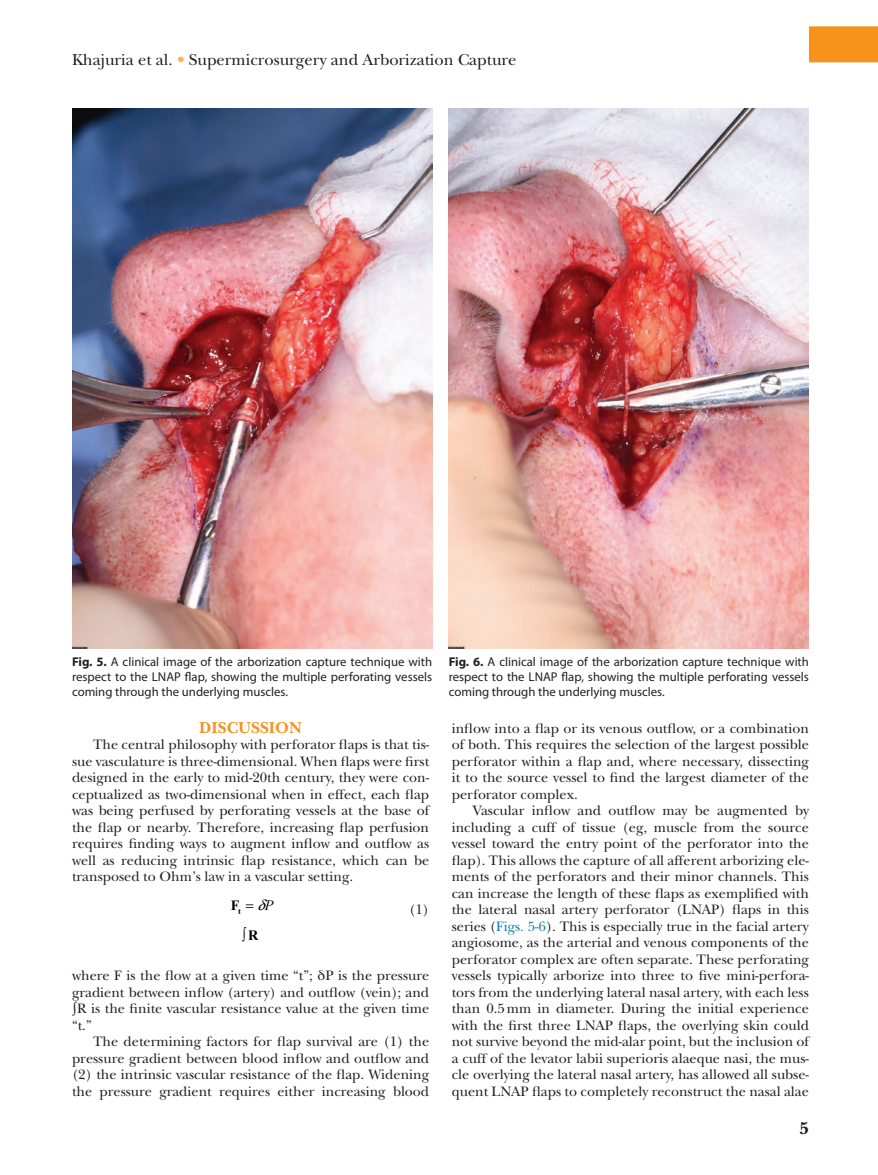
<style>
.page{position:relative;width:878px;height:1175px;background:#fff}
.page>*{position:absolute;margin:0;border:0;box-sizing:border-box;transform-origin:0 0}
.t1{font:700 18px "New Baskerville Std";color:#231f20}
.t2{font:16.5px "New Baskerville Std";color:#231f20}
.t3{font:700 16.5px "New Baskerville Std";color:#f7931d}
.t4{font:14.25px/16.5px "New Baskerville Std";color:#231f20;text-align:justify}
.t5{font:700 14.25px "Times New Roman";color:#000}
.t6{font:italic 14.25px "Times New Roman";color:#000}
.t7{font:12.75px/15px "Myriad Pro";color:#231f20;text-align:justify}
.s1{color:#fab05f}
.s2{font-weight:700}
.s3{font-family:"Gandhari Unicode"}
.s4{color:#0f7eac}
</style>
<div class="page">
<div style="left:808px;top:26px;width:70px;height:36px;background:#f7931d"></div>
<img style="left:72px;top:108px;width:360px;height:540px">
<img style="left:448px;top:108px;width:360px;height:540px">
<p class="t2" style="left:72px;top:50px;width:446px">Khajuria et al. <span class="s1">•</span> Supermicrosurgery and Arborization Capture</p>
<p class="t7" style="left:72px;top:654px;width:362px"><span class="s2">Fig. 5.</span> A clinical image of the arborization capture technique with respect to the LNAP flap, showing the multiple perforating vessels coming through the underlying muscles.</p>
<p class="t7" style="left:448px;top:654px;width:362px"><span class="s2">Fig. 6.</span> A clinical image of the arborization capture technique with respect to the LNAP flap, showing the multiple perforating vessels coming through the underlying muscles.</p>
<p class="t3" style="left:199px;top:718px;width:104px">DISCUSSION</p>
<p class="t4" style="left:72px;top:736px;width:359px;text-indent:21px">The central philosophy with perforator flaps is that tis&shy;sue vasculature is three-dimensional. When flaps were first designed in the early to mid-20th century, they were con&shy;ceptualized as two-dimensional when in effect, each flap was being perfused by perforating vessels at the base of the flap or nearby. Therefore, increasing flap perfusion requires finding ways to augment inflow and outflow as well as reducing intrinsic flap resistance, which can be transposed to Ohm’s law in a vascular setting.</p>
<p class="t5" style="left:231px;top:894px;width:12px">F<sub>t</sub></p>
<p class="t6" style="left:265px;top:895px;width:10px">P</p>
<p class="t4" style="left:409px;top:901px;width:21px">(1)</p>
<p class="t5" style="left:242px;top:924px;width:18px">∫R</p>
<p class="t4" style="left:72px;top:967px;width:359px">where F is the flow at a given time “t”; <span class="s3">δ</span>P is the pressure gradient between inflow (artery) and outflow (vein); and ∫R is the finite vascular resistance value at the given time “t.”</p>
<p class="t4" style="left:72px;top:1033px;width:359px;text-indent:21px">The determining factors for flap survival are (1) the pressure gradient between blood inflow and outflow and (2) the intrinsic vascular resistance of the flap. Widening the pressure gradient requires either increasing blood</p>
<p class="t4" style="left:452px;top:720px;width:359px">inflow into a flap or its venous outflow, or a combination of both. This requires the selection of the largest possible perforator within a flap and, where necessary, dissecting it to the source vessel to find the largest diameter of the perforator complex.</p>
<p class="t4" style="left:452px;top:802px;width:359px;text-indent:21px">Vascular inflow and outflow may be augmented by including a cuff of tissue (eg, muscle from the source vessel toward the entry point of the perforator into the flap). This allows the capture of all afferent arborizing ele&shy;ments of the perforators and their minor channels. This can increase the length of these flaps as exemplified with the lateral nasal artery perforator (LNAP) flaps in this series (<span class="s4">Figs. 5-6</span>). This is especially true in the facial artery angiosome, as the arterial and venous components of the perforator complex are often separate. These perforating vessels typically arborize into three to five mini-perfora&shy;tors from the underlying lateral nasal artery, with each less than 0.5mm in diameter. During the initial experience with the first three LNAP flaps, the overlying skin could not survive beyond the mid-alar point, but the inclusion of a cuff of the levator labii superioris alaeque nasi, the mus&shy;cle overlying the lateral nasal artery, has allowed all subse&shy;quent LNAP flaps to completely reconstruct the nasal alae</p>
<p class="t1" style="left:799px;top:1118px;width:11px">5</p>
</div>
